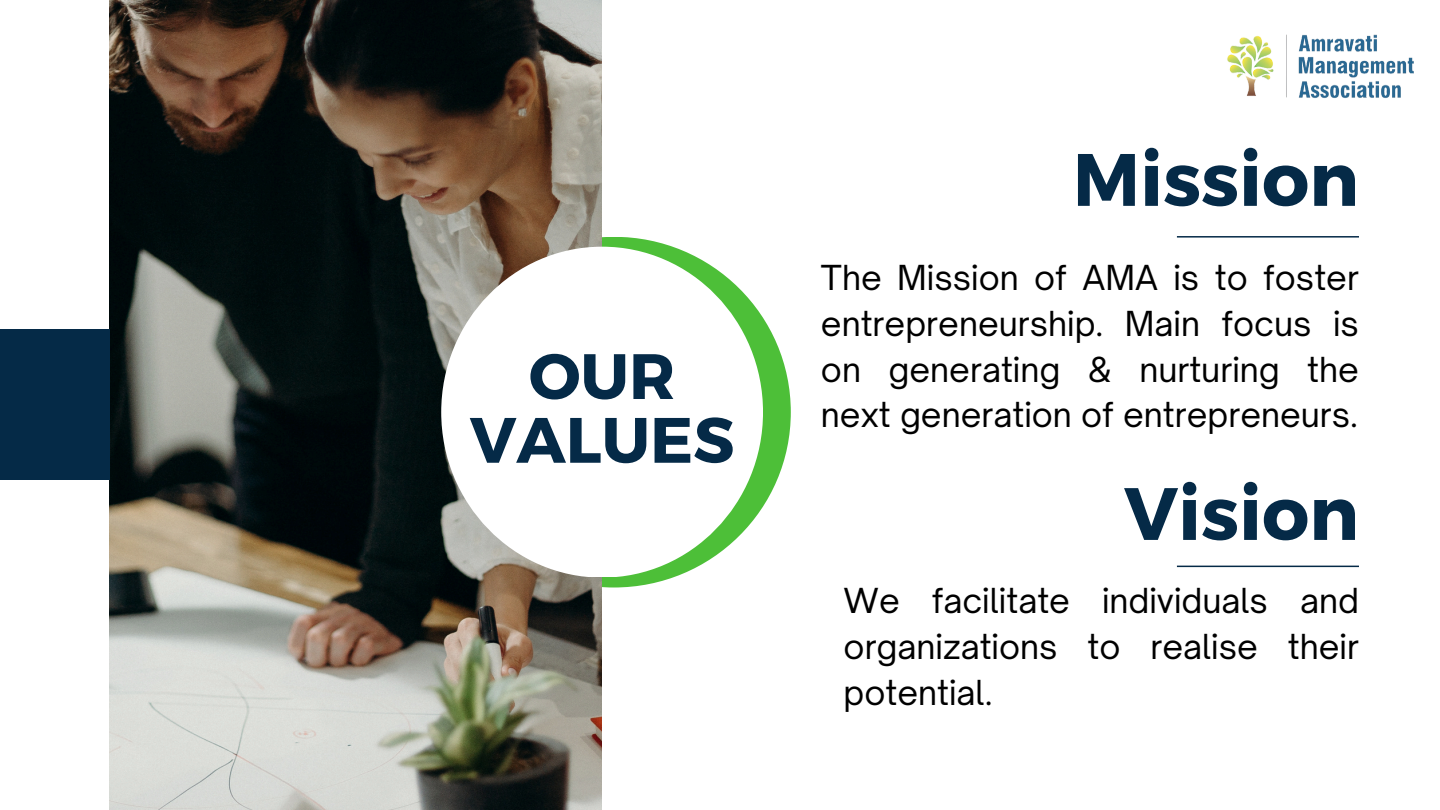
<style>
.page{position:relative;width:1440px;height:810px;background:#fff}
.page>*{position:absolute;margin:0;border:0;box-sizing:border-box;transform-origin:0 0}
.t1{font:700 74px "Montserrat";color:#052a47}
.t2{font:700 64px/63.8px "Montserrat";color:#052a47;text-align:center}
.t3{font:33px/45.8px "Open Sauce One";color:#000;text-align:justify}
</style>
<div class="page">
<div style="left:437px;top:237px;width:353px;height:351px;background:#4dbf38;border-radius:50%"></div>
<img style="left:109px;top:0;width:493px;height:810px">
<div style="left:441px;top:247px;width:322px;height:330px;background:#fff;border-radius:50%"></div>
<hr style="left:1177px;top:236px;width:182px;height:2px;background:#052a47">
<hr style="left:1177px;top:566px;width:182px;height:1px;background:#052a47">
<div style="left:0;top:330px;width:109px;height:150px;background:#052a47"></div>
<img style="left:1227px;top:34px;width:187px;height:65px">
<p class="t2" style="left:470px;top:341px;width:266px">OUR<br>VALUES</p>
<p class="t1" style="left:1073px;top:131px;width:288px">Mission</p>
<h2 class="t3" style="left:821px;top:255px;width:539px">The Mission of AMA is to foster entrepreneurship. Main focus is on generating &amp; nurturing the next generation of entrepreneurs.</h2>
<h1 class="t1" style="left:1124px;top:465px;width:236px">Vision</h1>
<p class="t3" style="left:844px;top:578px;width:517px">We facilitate individuals and organizations to realise their potential.</p>
</div>
